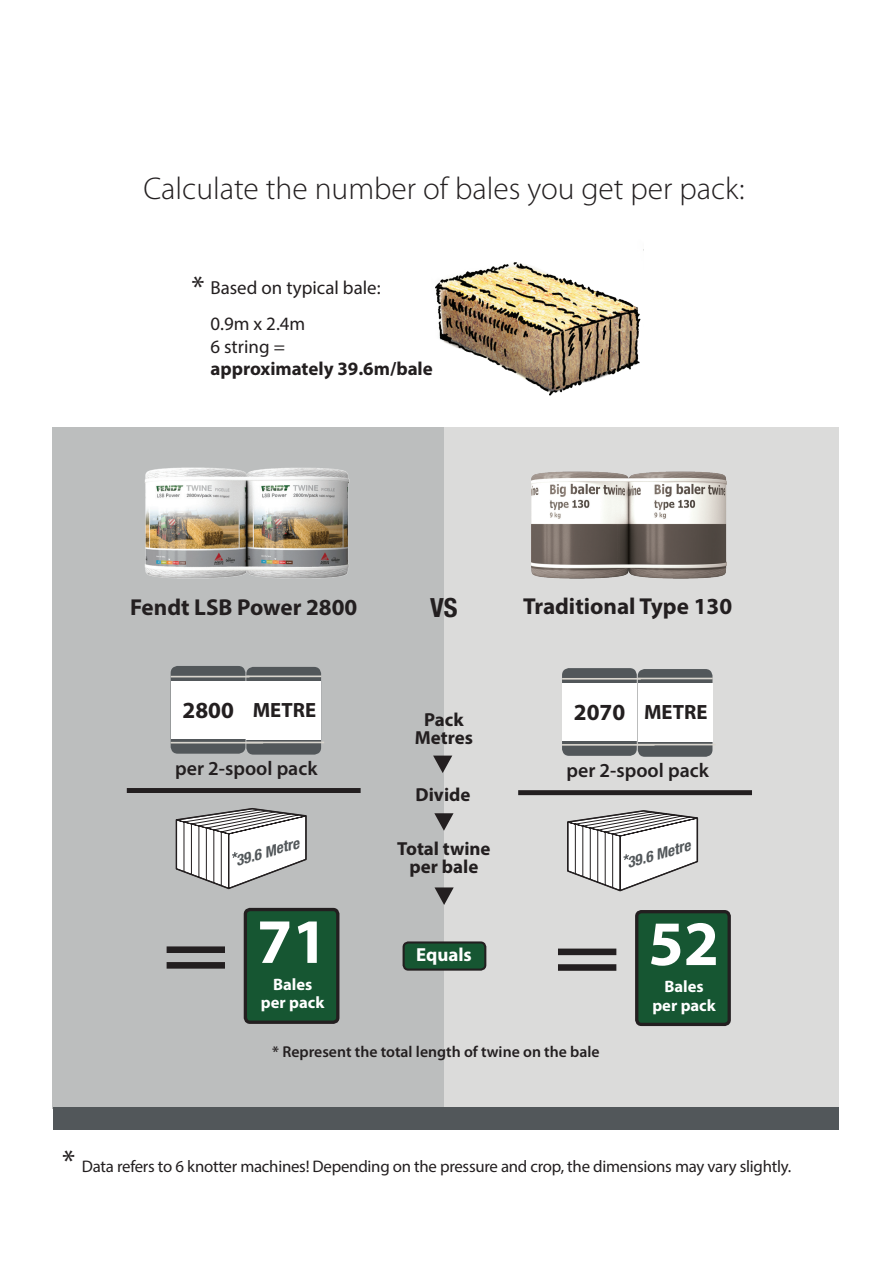
<style>
.page{position:relative;width:895px;height:1261px;background:#fff}
.page>*{position:absolute;margin:0;border:0;box-sizing:border-box;transform-origin:0 0}
.t1{font:700 63.75px "Myriad Pro";color:#fff}
.t2{font:300 31.5px "Myriad Pro";color:#231f20}
.t3{font:31.5px "Myriad Pro";color:#231f20}
.t4{font:700 condensed 26.55px "Helvetica Neue LT Pro";color:#231f20}
.t5{font:700 23.1px "Myriad Pro";color:#231f20}
.t6{font:700 20.7px "Myriad Pro";color:#231f20}
.t7{font:600 19.8px "Myriad Pro";color:#231f20}
.t8{font:700 18.9px "Myriad Pro";color:#231f20}
.t9{font:18.9px "Myriad Pro";color:#231f20}
.t10{font:700 18.9px "Myriad Pro";color:#fff}
.t11{font:16.8px "Myriad Pro";letter-spacing:-.015em;color:#231f20}
.t12{font:700 16.5px "Myriad Pro";color:#fff}
.t13{font:600 15.75px "Myriad Pro";color:#231f20}
.t14{font:italic 700 condensed 15px "Helvetica Neue LT Pro";color:#52575a;scale:1.04 1}
.s1{font-size:31.5px}
</style>
<div class="page">
<div style="left:53px;top:427px;width:391px;height:681px;background:#bcbebe"></div>
<div style="left:245px;top:909px;width:92px;height:113px;background:#165632;border-radius:5px"></div>
<div style="left:243px;top:908px;width:96px;height:116px;border:3px solid #231f20;border-radius:5px"></div>
<div style="left:444px;top:427px;width:394px;height:681px;background:#dbdbda"></div>
<img style="left:144px;top:467px;width:206px;height:112px">
<img style="left:531px;top:471px;width:196px;height:108px">
<div style="left:166px;top:962px;width:59px;height:6px;background:#231f20"></div>
<div style="left:166px;top:946px;width:59px;height:7px;background:#231f20"></div>
<div style="left:246px;top:667px;width:75px;height:87px;background:#52575a;border-radius:7px"></div>
<hr style="left:246px;top:675px;width:75px;height:2px;background:#d9d5cd">
<hr style="left:243px;top:741px;width:81px;height:2px;background:#d9d5cd">
<div style="left:246px;top:681px;width:75px;height:58px;background:#fff"></div>
<svg style="left:170px;top:666px;width:75px;height:87px;background:#5f6366"></svg>
<hr style="left:171px;top:676px;width:78px;height:1px;background:#d9d5cd">
<hr style="left:170px;top:742px;width:93px;height:1px;background:#d9d5cd">
<div style="left:170px;top:681px;width:75px;height:57px;background:#fff"></div>
<div style="left:127px;top:788px;width:233px;height:5px;background:#231f20"></div>
<svg style="left:175px;top:808px;width:132px;height:82px"></svg>
<div style="left:403px;top:942px;width:82px;height:27px;background:#165632;border-radius:5px"></div>
<div style="left:402px;top:941px;width:84px;height:29px;border:2px solid #231f20;border-radius:5px"></div>
<div style="left:53px;top:1107px;width:785px;height:22px;background:#52575a"></div>
<svg style="left:434px;top:887px;width:19px;height:18px"></svg>
<svg style="left:433px;top:755px;width:19px;height:18px"></svg>
<svg style="left:434px;top:813px;width:19px;height:18px"></svg>
<div style="left:636px;top:911px;width:92px;height:113px;background:#165632;border-radius:5px"></div>
<div style="left:634px;top:910px;width:96px;height:116px;border:3px solid #231f20;border-radius:5px"></div>
<div style="left:557px;top:964px;width:59px;height:7px;background:#231f20"></div>
<div style="left:557px;top:948px;width:59px;height:7px;background:#231f20"></div>
<svg style="left:637px;top:669px;width:75px;height:88px;background:#606567"></svg>
<hr style="left:637px;top:677px;width:75px;height:2px;background:#d9d5cd">
<hr style="left:634px;top:744px;width:81px;height:1px;background:#d9d5cd">
<div style="left:637px;top:683px;width:75px;height:58px;background:#fff"></div>
<div style="left:561px;top:668px;width:75px;height:88px;background:#52575a;border-radius:7px"></div>
<hr style="left:562px;top:678px;width:78px;height:1px;background:#d9d5cd">
<hr style="left:561px;top:744px;width:93px;height:1px;background:#d9d5cd">
<div style="left:561px;top:683px;width:75px;height:57px;background:#fff"></div>
<div style="left:518px;top:790px;width:233px;height:5px;background:#231f20"></div>
<svg style="left:567px;top:810px;width:131px;height:82px"></svg>
<img style="left:435px;top:262px;width:206px;height:134px">
<p class="t2" style="left:143px;top:172px;width:602px">Calculate the number of bales you get per pack:</p>
<p class="t3" style="left:191px;top:268px;width:15px">*</p>
<p class="t9" style="left:210px;top:276px;width:172px">Based on typical bale:</p>
<p class="t9" style="left:210px;top:312px;width:96px">0.9m x 2.4m</p>
<p class="t9" style="left:210px;top:335px;width:76px">6 string =</p>
<p class="t8" style="left:210px;top:357px;width:224px">approximately 39.6m/bale</p>
<p class="t5" style="left:130px;top:592px;width:229px">Fendt LSB Power 2800</p>
<p class="t4" style="left:430px;top:592px;width:29px">VS</p>
<p class="t5" style="left:523px;top:591px;width:210px">Traditional Type 130</p>
<p class="t5" style="left:182px;top:695px;width:53px">2800</p>
<p class="t6" style="left:252px;top:696px;width:65px">METRE</p>
<p class="t8" style="left:424px;top:707px;width:41px">Pack</p>
<p class="t8" style="left:414px;top:725px;width:60px">Metres</p>
<p class="t5" style="left:573px;top:697px;width:53px">2070</p>
<p class="t6" style="left:643px;top:699px;width:65px">METRE</p>
<p class="t7" style="left:175px;top:757px;width:144px">per 2-spool pack</p>
<p class="t7" style="left:566px;top:759px;width:144px">per 2-spool pack</p>
<p class="t8" style="left:415px;top:782px;width:56px">Divide</p>
<p class="t14" style="left:233px;top:852px;width:65px;rotate:-16deg">39.6 Metre</p>
<p class="t8" style="left:397px;top:836px;width:95px">Total twine</p>
<p class="t8" style="left:409px;top:854px;width:70px">per bale</p>
<p class="t14" style="left:624px;top:854px;width:65px;rotate:-16deg">39.6 Metre</p>
<p class="t1" style="left:257px;top:900px;width:72px">71</p>
<p class="t10" style="left:416px;top:942px;width:57px">Equals</p>
<p class="t1" style="left:648px;top:902px;width:72px">52</p>
<p class="t12" style="left:273px;top:974px;width:41px">Bales</p>
<p class="t12" style="left:261px;top:992px;width:65px">per pack</p>
<p class="t12" style="left:664px;top:976px;width:41px">Bales</p>
<p class="t12" style="left:652px;top:994px;width:65px">per pack</p>
<p class="t13" style="left:272px;top:1042px;width:329px">* Represent the total length of twine on the bale</p>
<p class="t11" style="left:62px;top:1156px;width:730px"><span class="s1">*</span> Data refers to 6 knotter machines! Depending on the pressure and crop, the dimensions may vary slightly.</p>
</div>
